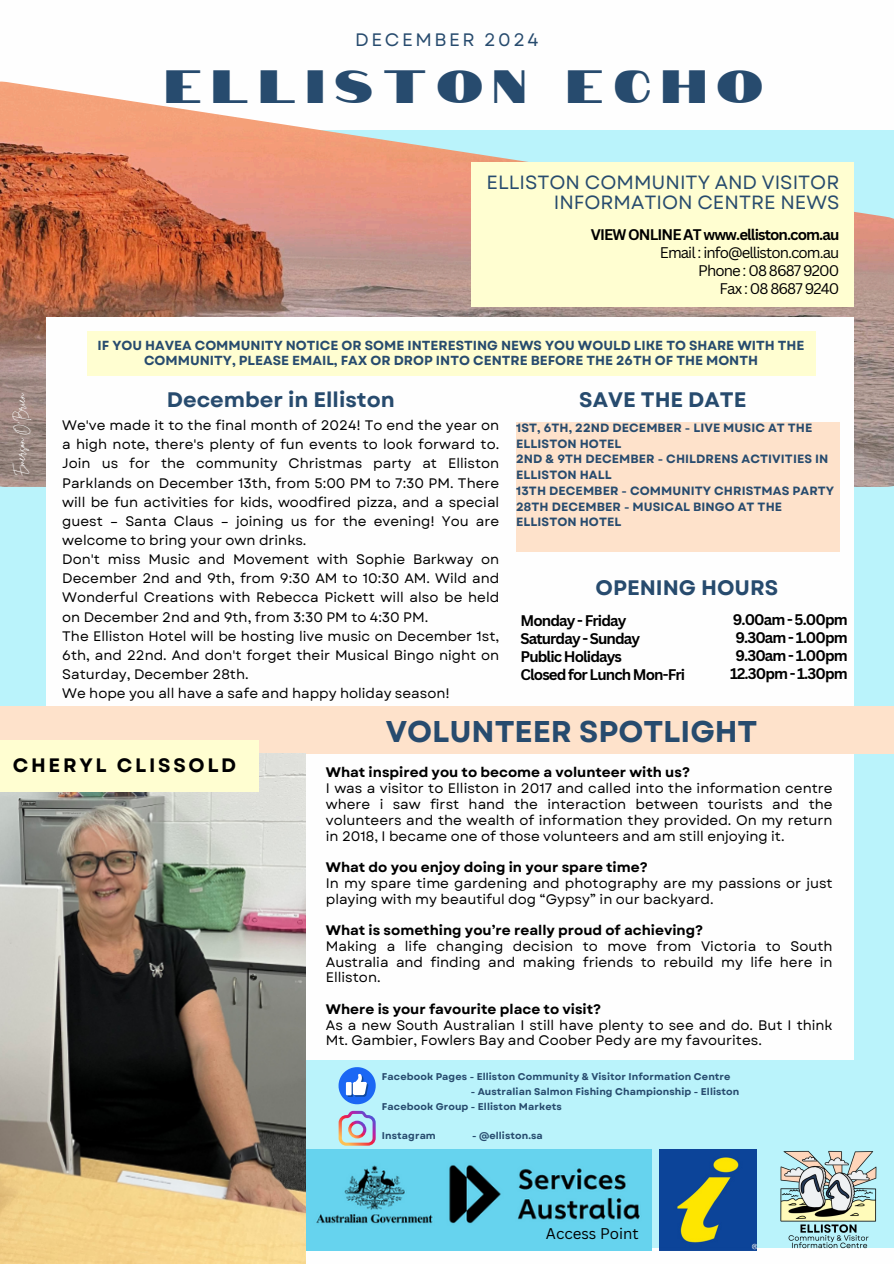
<style>
.page{position:relative;width:894px;height:1264px;background:#fff}
.page>*{position:absolute;margin:0;border:0;box-sizing:border-box;transform-origin:0 0}
.t1{font:46.5px "Notable";letter-spacing:.225em;color:#274b6e}
.t2{font:700 30px "Garet";color:#274b6e}
.t3{font:700 21px "Garet";color:#274b6e}
.t4{font:700 19.35px "Garet";letter-spacing:.14em;color:#000}
.t5{font:19.05px/20.2px "Garet";color:#274b6e;text-align:right}
.t6{font:18px "Garet";letter-spacing:.14em;color:#274b6e}
.t7{font:700 15px "Canva Sans";letter-spacing:-.06em;color:#000}
.t8{font:15px "Canva Sans";letter-spacing:-.06em;color:#000}
.t9{font:15px "Canva Sans";color:#000}
.t10{font:13.8px/19.2px "Garet";color:#000;text-align:justify}
.t11{font:700 13.8px "Garet";color:#000}
.t12{font:700 13.05px/14.2px "Garet";color:#274b6e;text-align:center}
.t13{font:700 12px/15.8px "Garet";letter-spacing:.01em;color:#274b6e}
.t14{font:12px "Brittany Signature";color:#fefefe}
.t15{font:700 9.75px "Garet";letter-spacing:.01em;color:#274b6e}
</style>
<div class="page">
<div style="left:0;top:0;width:893px;height:1263px;background:#baf3fb"></div>
<div style="left:0;top:0;width:893px;height:129px;background:#fefefe"></div>
<div style="left:0;top:1248px;width:893px;height:15px;background:#fefefe"></div>
<img style="left:0;top:81px;width:893px;height:406px">
<div style="left:47px;top:317px;width:806px;height:743px;background:#fefefe"></div>
<img style="left:659px;top:1149px;width:97px;height:101px">
<img style="left:306px;top:1149px;width:345px;height:101px">
<img style="left:780px;top:1150px;width:97px;height:99px">
<svg style="left:338px;top:1110px;width:37px;height:35px"></svg>
<svg style="left:338px;top:1067px;width:37px;height:37px"></svg>
<div style="left:0;top:706px;width:893px;height:48px;background:#fee2cb"></div>
<div style="left:516px;top:423px;width:323px;height:129px;background:#fee2cb"></div>
<div style="left:471px;top:162px;width:383px;height:144px;background:#fffed1"></div>
<img style="left:0;top:754px;width:306px;height:509px">
<div style="left:0;top:740px;width:258px;height:52px;background:#fffed1"></div>
<div style="left:87px;top:331px;width:727px;height:44px;background:#fffed1"></div>
<p class="t6" style="left:355px;top:27px;width:185px">DECEMBER 2024</p>
<h5 class="t1" style="left:165px;top:50px;width:599px">ELLISTON ECHO</h5>
<p class="t5" style="left:486px;top:172px;width:354px">ELLISTON COMMUNITY AND VISITOR<br>INFORMATION CENTRE NEWS</p>
<p class="t14" style="left:13px;top:476px;width:85px;rotate:-90deg">Emerson O'Brien</p>
<p class="t7" style="left:590px;top:224px;width:250px">VIEW ONLINE AT www.elliston.com.au</p>
<p class="t8" style="left:659px;top:242px;width:181px">Email : info@elliston.com.au</p>
<p class="t8" style="left:698px;top:260px;width:143px">Phone : 08 8687 9200</p>
<h2 class="t8" style="left:719px;top:278px;width:121px">Fax : 08 8687 9240</h2>
<h3 class="t12" style="left:97px;top:339px;width:708px">IF YOU HAVEA COMMUNITY NOTICE OR SOME INTERESTING NEWS YOU WOULD LIKE TO SHARE WITH THE<br>COMMUNITY, PLEASE EMAIL, FAX OR DROP INTO CENTRE BEFORE THE 26TH OF THE MONTH</h3>
<p class="t3" style="left:167px;top:384px;width:229px">December in Elliston</p>
<p class="t3" style="left:579px;top:384px;width:169px">SAVE THE DATE</p>
<p class="t10" style="left:62px;top:416px;width:438px">We've made it to the final month of 2024! To end the year on a high note, there's plenty of fun events to look forward to.<br>Join us for the community Christmas party at Elliston Parklands on December 13th, from 5:00 PM to 7:30 PM. There will be fun activities for kids, woodfired pizza, and a special guest – Santa Claus – joining us for the evening! You are welcome to bring your own drinks.</p>
<p class="t10" style="left:62px;top:550px;width:438px">Don't miss Music and Movement with Sophie Barkway on December 2nd and 9th, from 9:30 AM to 10:30 AM. Wild and Wonderful Creations with Rebecca Pickett will also be held on December 2nd and 9th, from 3:30 PM to 4:30 PM.</p>
<p class="t10" style="left:62px;top:626px;width:438px">The Elliston Hotel will be hosting live music on December 1st, 6th, and 22nd. And don't forget their Musical Bingo night on Saturday, December 28th.</p>
<p class="t10" style="left:62px;top:683px;width:389px">We hope you all have a safe and happy holiday season!</p>
<h1 class="t13" style="left:516px;top:420px;width:298px">1ST, 6TH, 22ND DECEMBER - LIVE MUSIC AT THE<br>ELLISTON HOTEL</h1>
<p class="t13" style="left:516px;top:451px;width:313px">2ND &amp; 9TH DECEMBER - CHILDRENS ACTIVITIES IN<br>ELLISTON HALL</p>
<h4 class="t13" style="left:516px;top:483px;width:319px">13TH DECEMBER - COMMUNITY CHRISTMAS PARTY</h4>
<p class="t13" style="left:516px;top:498px;width:267px">28TH DECEMBER - MUSICAL BINGO AT THE<br>ELLISTON HOTEL</p>
<p class="t3" style="left:595px;top:572px;width:184px">OPENING HOURS</p>
<p class="t7" style="left:520px;top:610px;width:107px">Monday - Friday</p>
<p class="t7" style="left:520px;top:628px;width:121px">Saturday - Sunday</p>
<h3 class="t7" style="left:520px;top:646px;width:103px">Public Holidays</h3>
<p class="t7" style="left:520px;top:664px;width:166px">Closed for Lunch Mon-Fri</p>
<p class="t7" style="left:732px;top:609px;width:116px">9.00am - 5.00pm</p>
<p class="t7" style="left:735px;top:627px;width:114px">9.30am - 1.00pm</p>
<p class="t7" style="left:735px;top:645px;width:114px">9.30am - 1.00pm</p>
<p class="t7" style="left:730px;top:663px;width:119px">12.30pm - 1.30pm</p>
<p class="t2" style="left:385px;top:710px;width:373px">VOLUNTEER SPOTLIGHT</p>
<p class="t4" style="left:13px;top:751px;width:225px">CHERYL CLISSOLD</p>
<p class="t11" style="left:326px;top:762px;width:365px">What inspired you to become a volunteer with us?</p>
<p class="t10" style="left:326px;top:780px;width:508px;line-height:15.8px">I was a visitor to Elliston in 2017 and called into the information centre where i saw first hand the interaction between tourists and the volunteers and the wealth of information they provided. On my return in 2018, I became one of those volunteers and am still enjoying it.</p>
<p class="t11" style="left:326px;top:857px;width:323px">What do you enjoy doing in your spare time?</p>
<p class="t10" style="left:326px;top:875px;width:508px;line-height:15.8px">In my spare time gardening and photography are my passions or just playing with my beautiful dog “Gypsy” in our backyard.</p>
<p class="t11" style="left:326px;top:920px;width:379px">What is something you’re really proud of achieving?</p>
<p class="t10" style="left:326px;top:938px;width:508px;line-height:15.8px">Making a life changing decision to move from Victoria to South Australia and finding and making friends to rebuild my life here in Elliston.</p>
<p class="t11" style="left:326px;top:999px;width:277px">Where is your favourite place to visit?</p>
<p class="t10" style="left:326px;top:1016px;width:508px;line-height:15.8px">As a new South Australian I still have plenty to see and do. But I think<br>Mt. Gambier, Fowlers Bay and Coober Pedy are my favourites.</p>
<p class="t15" style="left:382px;top:1069px;width:350px">Facebook Pages - Elliston Community &amp; Visitor Information Centre</p>
<p class="t15" style="left:470px;top:1084px;width:270px">- Australian Salmon Fishing Championship - Elliston</p>
<p class="t15" style="left:382px;top:1099px;width:181px">Facebook Group - Elliston Markets</p>
<p class="t15" style="left:382px;top:1128px;width:55px">Instagram</p>
<p class="t15" style="left:472px;top:1128px;width:72px">- @elliston.sa</p>
<h3 class="t9" style="left:545px;top:1223px;width:94px">Access Point</h3>
</div>
